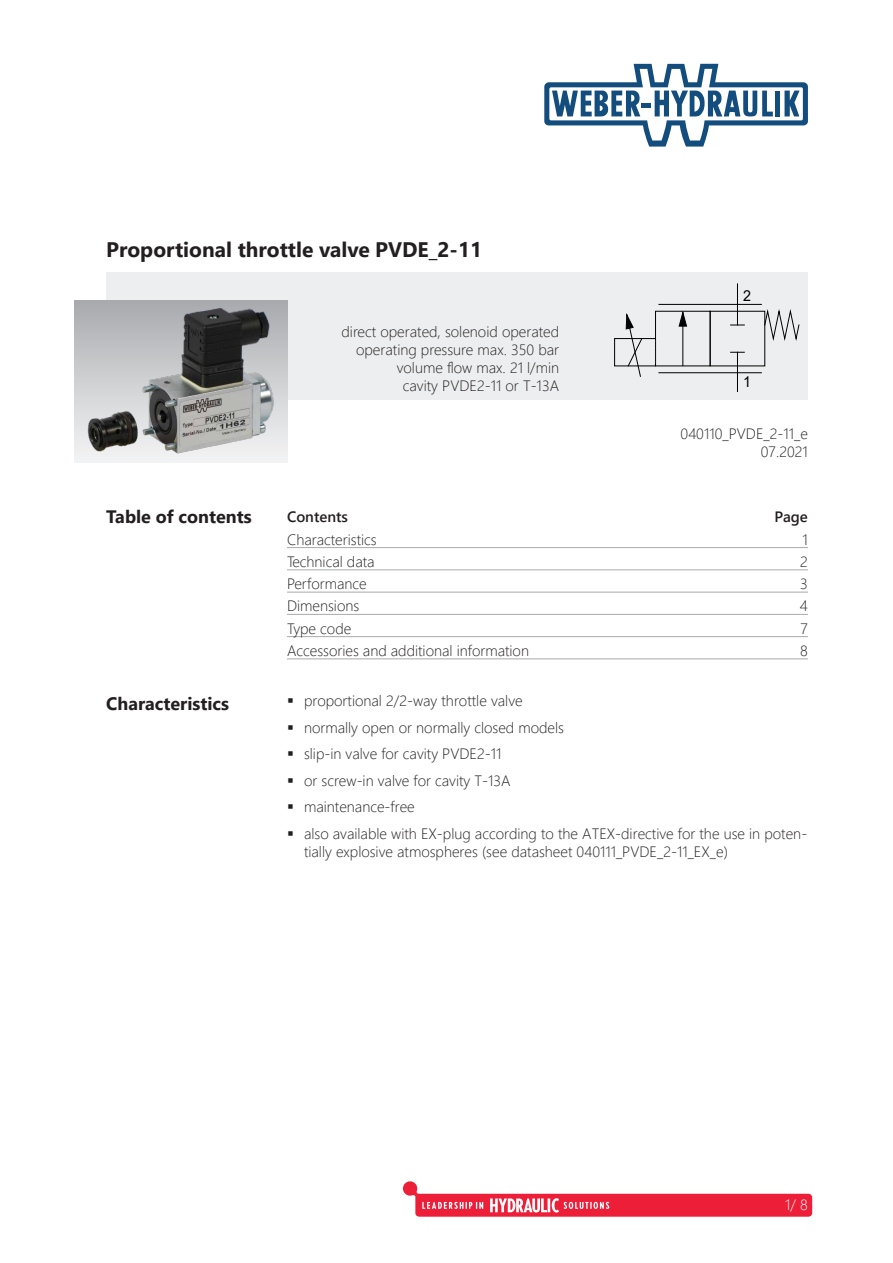
<style>
.page{position:relative;width:893px;height:1263px;background:#fff}
.page>*{position:absolute;margin:0;border:0;box-sizing:border-box;transform-origin:0 0}
.Ü1_Produktbezeichnun{font:700 21px "Segoe UI";color:#231f20}
.Ü2_nicht_im_IHV_e{font:700 18px "Segoe UI";color:#231f20}
.Ü2_Kapitelüberschrif{font:700 18px "Segoe UI";color:#231f20}
.Produktmerkmale_e{font:300 15px/18px "Segoe UI";color:#231f20;text-align:right}
.Ü4_im_Textbereich_e{font:600 15px "Segoe UI";color:#231f20}
.t1{font:300 15px "Segoe UI";color:#fff}
.t2{font:15px "Arial";color:#000;scale:.95 1}
</style>
<div class="page">
<svg style="left:544px;top:64px;width:264px;height:83px"></svg>
<svg style="left:403px;top:1181px;width:409px;height:36px"></svg>
<div style="left:106px;top:272px;width:702px;height:128px;background:#edeeef"></div>
<div style="left:74px;top:301px;width:213px;height:161px;background:linear-gradient(to bottom,#aaabae,#f4f5f6)"></div>
<hr style="left:287px;top:547px;width:521px;height:1px;background:#a8a9ad">
<hr style="left:287px;top:570px;width:521px;height:1px;background:#a8a9ad">
<hr style="left:287px;top:592px;width:521px;height:1px;background:#a8a9ad">
<hr style="left:287px;top:614px;width:521px;height:1px;background:#a8a9ad">
<hr style="left:287px;top:636px;width:521px;height:1px;background:#a8a9ad">
<hr style="left:287px;top:659px;width:521px;height:1px;background:#a8a9ad">
<hr style="left:682px;top:312px;width:1px;height:54px;background:#000">
<svg style="left:678px;top:310px;width:9px;height:17px"></svg>
<svg style="left:764px;top:309px;width:35px;height:34px"></svg>
<div style="left:655px;top:311px;width:56px;height:55px;border:1px solid #000"></div>
<svg style="left:731px;top:352px;width:13px;height:39px"></svg>
<svg style="left:731px;top:284px;width:13px;height:42px"></svg>
<hr style="left:659px;top:372px;width:102px;height:1px;background:#000">
<hr style="left:659px;top:304px;width:102px;height:1px;background:#000">
<div style="left:710px;top:311px;width:55px;height:55px;border:1px solid #000"></div>
<div style="left:614px;top:338px;width:42px;height:28px;border:1px solid #000"></div>
<svg style="left:625px;top:313px;width:18px;height:64px"></svg>
<svg style="left:655px;top:341px;width:1px;height:22px"></svg>
<img style="left:86px;top:308px;width:189px;height:147px">
<p class="Ü1_Produktbezeichnun" style="left:106px;top:229px;width:377px">Proportional throttle valve PVDE_2-11</p>
<p class="Produktmerkmale_e" style="left:341px;top:321px;width:219px">direct operated, solenoid operated</p>
<p class="Produktmerkmale_e" style="left:356px;top:339px;width:204px">operating pressure max. 350 bar</p>
<p class="Produktmerkmale_e" style="left:397px;top:357px;width:164px">volume flow max. 21 l/min</p>
<p class="Produktmerkmale_e" style="left:403px;top:375px;width:158px">cavity PVDE2-11 or T-13A</p>
<p class="t2" style="left:743px;top:285px;width:10px">2</p>
<p class="t2" style="left:743px;top:372px;width:10px">1</p>
<p class="Produktmerkmale_e" style="left:681px;top:423px;width:129px">040110_PVDE_2-11_e<br>07.2021</p>
<p class="Ü2_nicht_im_IHV_e" style="left:106px;top:500px;width:147px">Table of contents</p>
<p class="Ü4_im_Textbereich_e" style="left:287px;top:502px;width:63px">Contents</p>
<p class="Ü4_im_Textbereich_e" style="left:774px;top:502px;width:35px">Page</p>
<p class="Produktmerkmale_e" style="left:287px;top:529px;width:91px">Characteristics</p>
<p class="Produktmerkmale_e" style="left:803px;top:529px;width:7px">1</p>
<p class="Produktmerkmale_e" style="left:287px;top:551px;width:89px">Technical data</p>
<p class="Produktmerkmale_e" style="left:800px;top:551px;width:9px">2</p>
<p class="Produktmerkmale_e" style="left:287px;top:573px;width:81px">Performance</p>
<p class="Produktmerkmale_e" style="left:800px;top:573px;width:9px">3</p>
<p class="Produktmerkmale_e" style="left:287px;top:596px;width:74px">Dimensions</p>
<p class="Produktmerkmale_e" style="left:800px;top:596px;width:9px">4</p>
<p class="Produktmerkmale_e" style="left:287px;top:618px;width:66px">Type code</p>
<p class="Produktmerkmale_e" style="left:800px;top:618px;width:9px">7</p>
<p class="Produktmerkmale_e" style="left:287px;top:640px;width:243px">Accessories and additional information</p>
<p class="Produktmerkmale_e" style="left:800px;top:640px;width:9px">8</p>
<p class="Ü2_Kapitelüberschrif" style="left:106px;top:687px;width:124px">Characteristics</p>
<p class="Produktmerkmale_e" style="left:304px;top:690px;width:220px">proportional 2/2-way throttle valve</p>
<p class="Produktmerkmale_e" style="left:304px;top:717px;width:262px">normally open or normally closed models</p>
<p class="Produktmerkmale_e" style="left:304px;top:743px;width:199px">slip-in valve for cavity PVDE2-11</p>
<p class="Produktmerkmale_e" style="left:304px;top:770px;width:208px">or screw-in valve for cavity T-13A</p>
<p class="Produktmerkmale_e" style="left:304px;top:796px;width:112px">maintenance-free</p>
<p class="Produktmerkmale_e" style="left:304px;top:823px;width:505px;text-align:left">also available with EX-plug according to the ATEX-directive for the use in poten&shy;tially explosive atmospheres (see datasheet 040111_PVDE_2-11_EX_e)</p>
<p class="t1" style="left:785px;top:1191px;width:24px">1/ 8</p>
</div>
